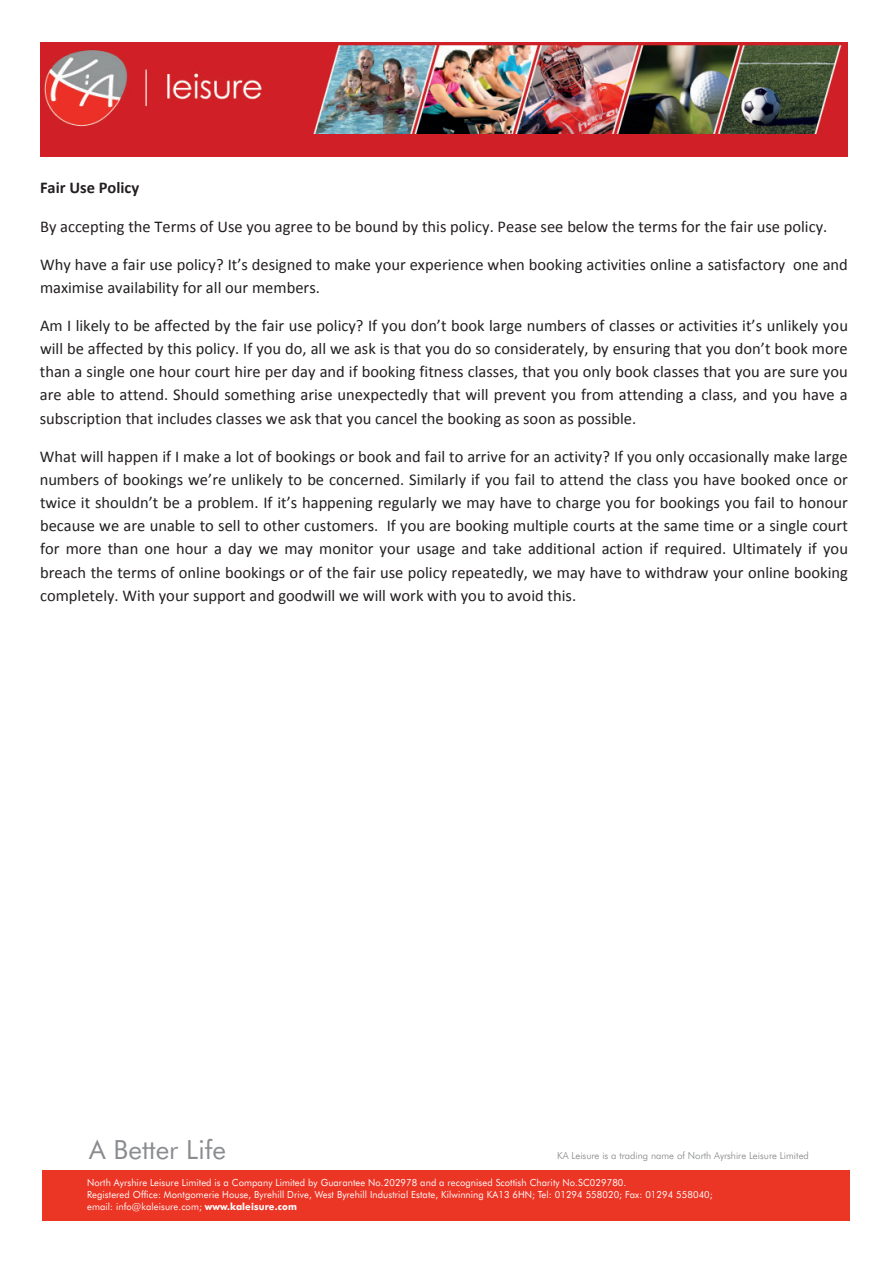
<style>
.page{position:relative;width:893px;height:1263px;background:#fff}
.page>*{position:absolute;margin:0;border:0;box-sizing:border-box;transform-origin:0 0}
.t1{font:26.4px "Futura BT";color:#8a8c8f}
.t2{font:16.5px/23.1px "Calibri";color:#231f20;text-align:justify}
.t3{font:700 16.5px "Calibri";color:#231f20}
.t4{font:9.9px/12px "Futura BT";letter-spacing:.01em;color:#fff;scale:.95 1}
.t5{font:300 9.9px "Futura BT";color:#808285}
.s1{font-weight:700}
</style>
<div class="page">
<div style="left:43px;top:1170px;width:807px;height:50px;background:#eb3525"></div>
<img style="left:40px;top:43px;width:808px;height:114px">
<p class="t3" style="left:40px;top:177px;width:101px">Fair Use Policy</p>
<p class="t2" style="left:40px;top:215px;width:789px">By accepting the Terms of Use you agree to be bound by this policy. Pease see below the terms for the fair use policy.</p>
<p class="t2" style="left:40px;top:253px;width:809px">Why have a fair use policy? It’s designed to make your experience when booking activities online a satisfactory one and maximise availability for all our members.</p>
<p class="t2" style="left:40px;top:314px;width:810px">Am I likely to be affected by the fair use policy? If you don’t book large numbers of classes or activities it’s unlikely you will be affected by this policy. If you do, all we ask is that you do so considerately, by ensuring that you don’t book more than a single one hour court hire per day and if booking fitness classes, that you only book classes that you are sure you are able to attend. Should something arise unexpectedly that will prevent you from attending a class, and you have a subscription that includes classes we ask that you cancel the booking as soon as possible.</p>
<p class="t2" style="left:40px;top:445px;width:810px">What will happen if I make a lot of bookings or book and fail to arrive for an activity? If you only occasionally make large numbers of bookings we’re unlikely to be concerned. Similarly if you fail to attend the class you have booked once or twice it shouldn’t be a problem. If it’s happening regularly we may have to charge you for bookings you fail to honour because we are unable to sell to other customers. If you are booking multiple courts at the same time or a single court for more than one hour a day we may monitor your usage and take additional action if required. Ultimately if you breach the terms of online bookings or of the fair use policy repeatedly, we may have to withdraw your online booking completely. With your support and goodwill we will work with you to avoid this.</p>
<h1 class="t1" style="left:89px;top:1133px;width:138px">A Better Life</h1>
<p class="t5" style="left:557px;top:1150px;width:253px">KA Leisure is a trading name of North Ayrshire Leisure Limited</p>
<p class="t4" style="left:87px;top:1176px;width:660px">North Ayrshire Leisure Limited is a Company Limited by Guarantee No.202978 and a recognised Scottish Charity No.SC029780.<br>Registered Office: Montgomerie House, Byrehill Drive, West Byrehill Industrial Estate, Kilwinning KA13 6HN; Tel: 01294 558020; Fax: 01294 558040; email: info@kaleisure.com; <span class="s1">www.kaleisure.com</span></p>
</div>
